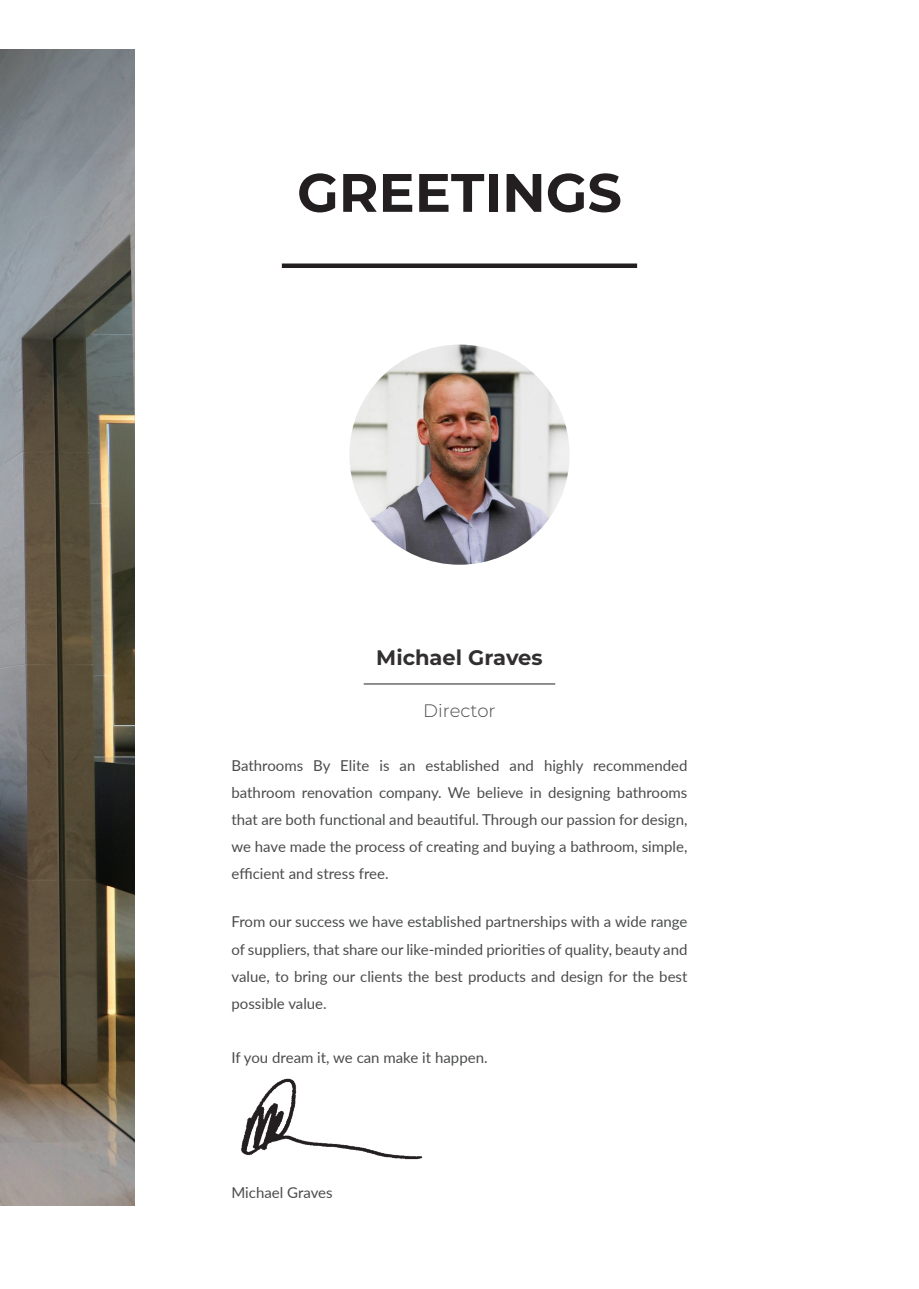
<style>
.page{position:relative;width:919px;height:1289px;background:#fff}
.page>*{position:absolute;margin:0;border:0;box-sizing:border-box;transform-origin:0 0}
.t1{font:700 54px "Montserrat";color:#231f20}
.Name{font:700 21px "Montserrat";color:#312f30}
.Position{font:300 18px "Montserrat";color:#4b4c4d}
.Text{font:15px/27px "Lato";color:#4b4c4d;text-align:justify}
</style>
<div class="page">
<img style="left:0;top:50px;width:135px;height:1154px">
<hr style="left:364px;top:683px;width:191px;height:1px;background:#231f20">
<div style="left:282px;top:263px;width:355px;height:5px;background:#231f20"></div>
<img style="left:349px;top:344px;width:220px;height:220px;border-radius:110px">
<img style="left:241px;top:1078px;width:181px;height:82px">
<p class="t1" style="left:297px;top:154px;width:326px">GREETINGS</p>
<p class="Name" style="left:376px;top:642px;width:168px">Michael Graves</p>
<p class="Position" style="left:423px;top:698px;width:74px">Director</p>
<p class="Text" style="left:231px;top:751px;width:457px">Bathrooms By Elite is an established and highly recommended bathroom renovation company. We believe in designing bathrooms that are both functional and beautiful. Through our passion for design, we have made the process of creating and buying a bathroom, simple, efficient and stress free.</p>
<p class="Text" style="left:231px;top:907px;width:457px">From our success we have established partnerships with a wide range of suppliers, that share our like-minded priorities of quality, beauty and value, to bring our clients the best products and design for the best possible value.</p>
<p class="Text" style="left:231px;top:1042px;width:257px">If you dream it, we can make it happen.</p>
<p class="Text" style="left:231px;top:1177px;width:103px">Michael Graves</p>
</div>
